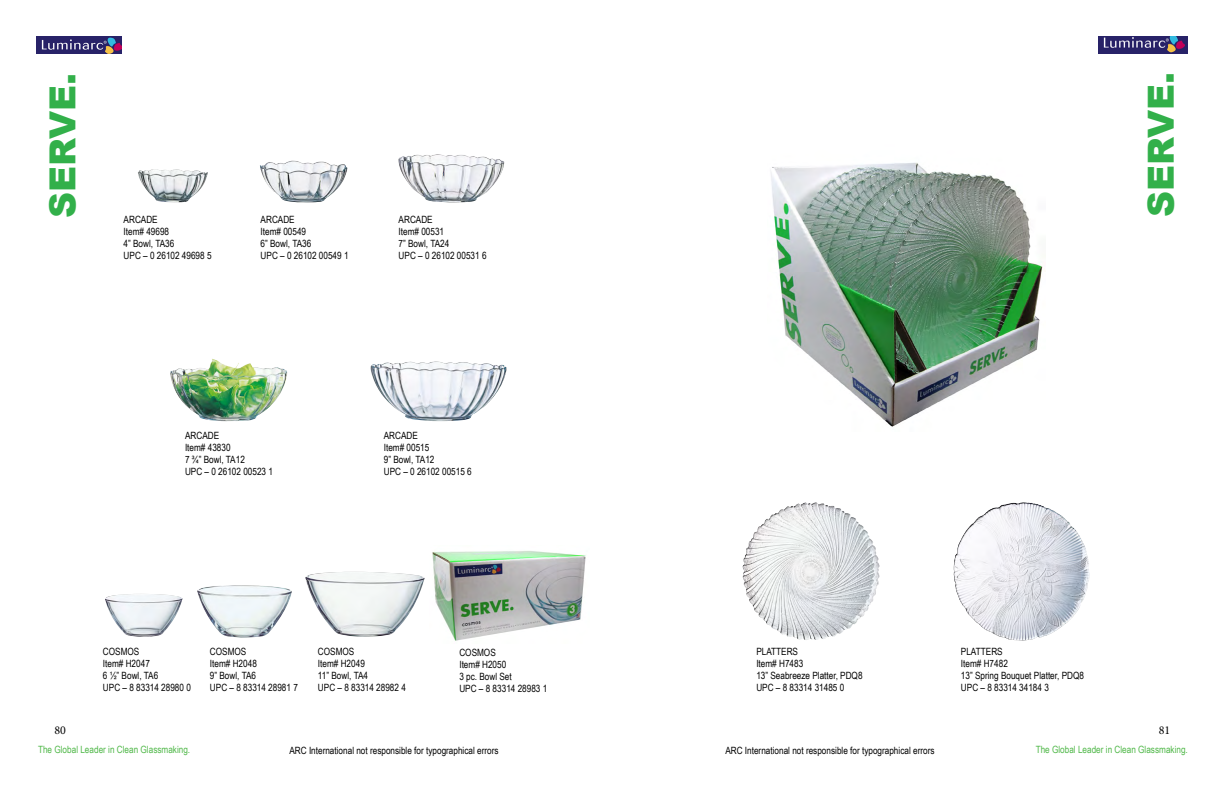
<style>
.page{position:relative;width:1224px;height:792px;background:#fff}
.page>*{position:absolute;margin:0;border:0;box-sizing:border-box;transform-origin:0 0}
.t1{font:900 36px "Arial";color:#32b04a}
.t2{font:12px "Minion Pro";color:#000}
.t3{font:10px/12px "Arial Narrow";color:#000}
.t4{font:10px "Arial Narrow";color:#50b849}
</style>
<div class="page">
<img style="left:1098px;top:36px;width:90px;height:18px">
<img style="left:36px;top:36px;width:85px;height:18px">
<img style="left:305px;top:572px;width:120px;height:65px">
<img style="left:105px;top:594px;width:78px;height:43px">
<img style="left:197px;top:585px;width:95px;height:53px">
<img style="left:432px;top:551px;width:154px;height:90px">
<img style="left:138px;top:169px;width:70px;height:34px">
<img style="left:260px;top:160px;width:87px;height:43px">
<img style="left:398px;top:154px;width:107px;height:49px">
<img style="left:170px;top:359px;width:117px;height:62px">
<img style="left:371px;top:361px;width:135px;height:60px">
<img style="left:742px;top:502px;width:130px;height:138px">
<img style="left:953px;top:502px;width:137px;height:138px">
<img style="left:771px;top:162px;width:272px;height:265px">
<h1 class="t1" style="left:37px;top:218px;width:147px;rotate:-90deg">SERVE.</h1>
<p class="t3" style="left:124px;top:213px;width:89px">ARCADE<br>Item# 49698<br>4” Bowl, TA36<br>UPC – 0 26102 49698 5</p>
<p class="t3" style="left:261px;top:213px;width:89px">ARCADE<br>Item# 00549<br>6” Bowl, TA36<br>UPC – 0 26102 00549 1</p>
<p class="t3" style="left:399px;top:213px;width:89px">ARCADE<br>Item# 00531<br>7” Bowl, TA24<br>UPC – 0 26102 00531 6</p>
<p class="t3" style="left:185px;top:429px;width:89px">ARCADE<br>Item# 43830<br>7 ¾” Bowl, TA12<br>UPC – 0 26102 00523 1</p>
<p class="t3" style="left:384px;top:429px;width:89px">ARCADE<br>Item# 00515<br>9” Bowl, TA12<br>UPC – 0 26102 00515 6</p>
<p class="t3" style="left:103px;top:645px;width:89px">COSMOS<br>Item# H2047<br>6 ½” Bowl, TA6<br>UPC – 8 83314 28980 0</p>
<p class="t3" style="left:210px;top:645px;width:89px">COSMOS<br>Item# H2048<br>9” Bowl, TA6<br>UPC – 8 83314 28981 7</p>
<p class="t3" style="left:318px;top:645px;width:89px">COSMOS<br>Item# H2049<br>11” Bowl, TA4<br>UPC – 8 83314 28982 4</p>
<p class="t3" style="left:459px;top:646px;width:89px">COSMOS<br>Item# H2050<br>3 pc. Bowl Set<br>UPC – 8 83314 28983 1</p>
<h1 class="t1" style="left:1135px;top:217px;width:147px;rotate:-90deg">SERVE.</h1>
<p class="t3" style="left:756px;top:645px;width:108px">PLATTERS<br>Item# H7483<br>13” Seabreeze Platter, PDQ8<br>UPC – 8 83314 31485 0</p>
<p class="t3" style="left:961px;top:645px;width:125px">PLATTERS<br>Item# H7482<br>13” Spring Bouquet Platter, PDQ8<br>UPC – 8 83314 34184 3</p>
<p class="t2" style="left:55px;top:722px;width:13px">80</p>
<p class="t2" style="left:1159px;top:722px;width:13px">81</p>
<p class="t4" style="left:38px;top:742px;width:154px">The Global Leader in Clean Glassmaking.</p>
<p class="t3" style="left:289px;top:744px;width:211px">ARC International not responsible for typographical errors</p>
<p class="t3" style="left:725px;top:744px;width:211px">ARC International not responsible for typographical errors</p>
<p class="t4" style="left:1036px;top:742px;width:154px">The Global Leader in Clean Glassmaking.</p>
</div>
